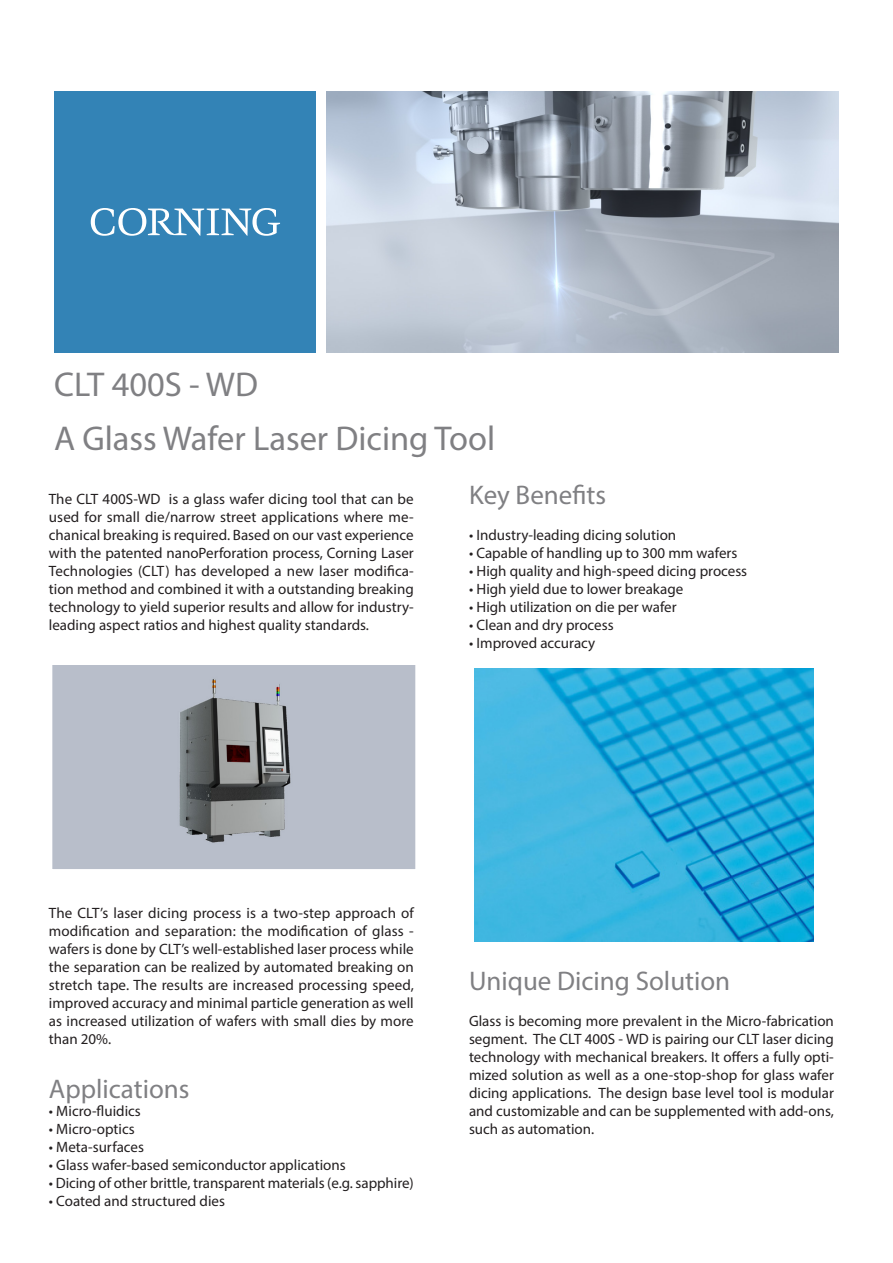
<style>
.page{position:relative;width:893px;height:1263px;background:#fff}
.page>*{position:absolute;margin:0;border:0;box-sizing:border-box;transform-origin:0 0}
.Heading_1{font:34.5px "Myriad Pro";color:#808083}
.Body_Text{font:27px "Myriad Pro";color:#808083}
.Heading_2{font:27px "Myriad Pro";color:#808083}
.Body_Text-2{font:15px/18px "Myriad Pro";color:#231f20;text-align:justify}
</style>
<div class="page">
<div style="left:54px;top:91px;width:261px;height:262px;background:#3383b6"></div>
<svg style="left:91px;top:208px;width:189px;height:28px"></svg>
<img style="left:327px;top:91px;width:512px;height:262px">
<img style="left:54px;top:665px;width:360px;height:202px">
<div style="left:51px;top:652px;width:366px;height:218px;border:2px solid #fff"></div>
<img style="left:474px;top:669px;width:339px;height:272px">
<p class="Heading_1" style="left:54px;top:363px;width:205px">CLT 400S - WD</p>
<p class="Heading_1" style="left:54px;top:417px;width:443px">A Glass Wafer Laser Dicing Tool</p>
<p class="Body_Text-2" style="left:49px;top:490px;width:366px">The CLT 400S-WD is a glass wafer dicing tool that can be used for small die/narrow street applications where me&shy;chanical breaking is required. Based on our vast experience with the patented nanoPerforation process, Corning Laser Technologies (CLT) has developed a new laser modifica&shy;tion method and combined it with a outstanding breaking technology to yield superior results and allow for industry&shy;leading aspect ratios and highest quality standards.</p>
<p class="Heading_2" style="left:469px;top:478px;width:139px">Key Benefits</p>
<p class="Body_Text-2" style="left:469px;top:526px;width:209px">• Industry-leading dicing solution</p>
<p class="Body_Text-2" style="left:469px;top:544px;width:270px">• Capable of handling up to 300 mm wafers</p>
<p class="Body_Text-2" style="left:469px;top:562px;width:280px">• High quality and high-speed dicing process</p>
<p class="Body_Text-2" style="left:469px;top:580px;width:216px">• High yield due to lower breakage</p>
<p class="Body_Text-2" style="left:469px;top:598px;width:209px">• High utilization on die per wafer</p>
<p class="Body_Text-2" style="left:469px;top:616px;width:146px">• Clean and dry process</p>
<p class="Body_Text-2" style="left:469px;top:634px;width:128px">• Improved accuracy</p>
<p class="Body_Text-2" style="left:49px;top:904px;width:366px">The CLT’s laser dicing process is a two-step approach of modification and separation: the modification of glass - wafers is done by CLT’s well-established laser process while the separation can be realized by automated breaking on stretch tape. The results are increased processing speed, improved accuracy and minimal particle generation as well as increased utilization of wafers with small dies by more than 20%.</p>
<p class="Body_Text" style="left:49px;top:1072px;width:142px">Applications</p>
<p class="Body_Text-2" style="left:49px;top:1102px;width:93px">• Micro-fluidics</p>
<p class="Body_Text-2" style="left:49px;top:1120px;width:87px">• Micro-optics</p>
<p class="Body_Text-2" style="left:49px;top:1138px;width:97px">• Meta-surfaces</p>
<p class="Body_Text-2" style="left:49px;top:1156px;width:298px">• Glass wafer-based semiconductor applications</p>
<p class="Body_Text-2" style="left:49px;top:1174px;width:366px">• Dicing of other brittle, transparent materials (e.g. sapphire)</p>
<p class="Body_Text-2" style="left:49px;top:1192px;width:178px">• Coated and structured dies</p>
<p class="Body_Text" style="left:469px;top:964px;width:263px">Unique Dicing Solution</p>
<p class="Body_Text-2" style="left:469px;top:1012px;width:367px">Glass is becoming more prevalent in the Micro-fabrication segment. The CLT 400S - WD is pairing our CLT laser dicing technology with mechanical breakers. It offers a fully opti&shy;mized solution as well as a one-stop-shop for glass wafer dicing applications. The design base level tool is modular and customizable and can be supplemented with add-ons, such as automation.</p>
</div>
